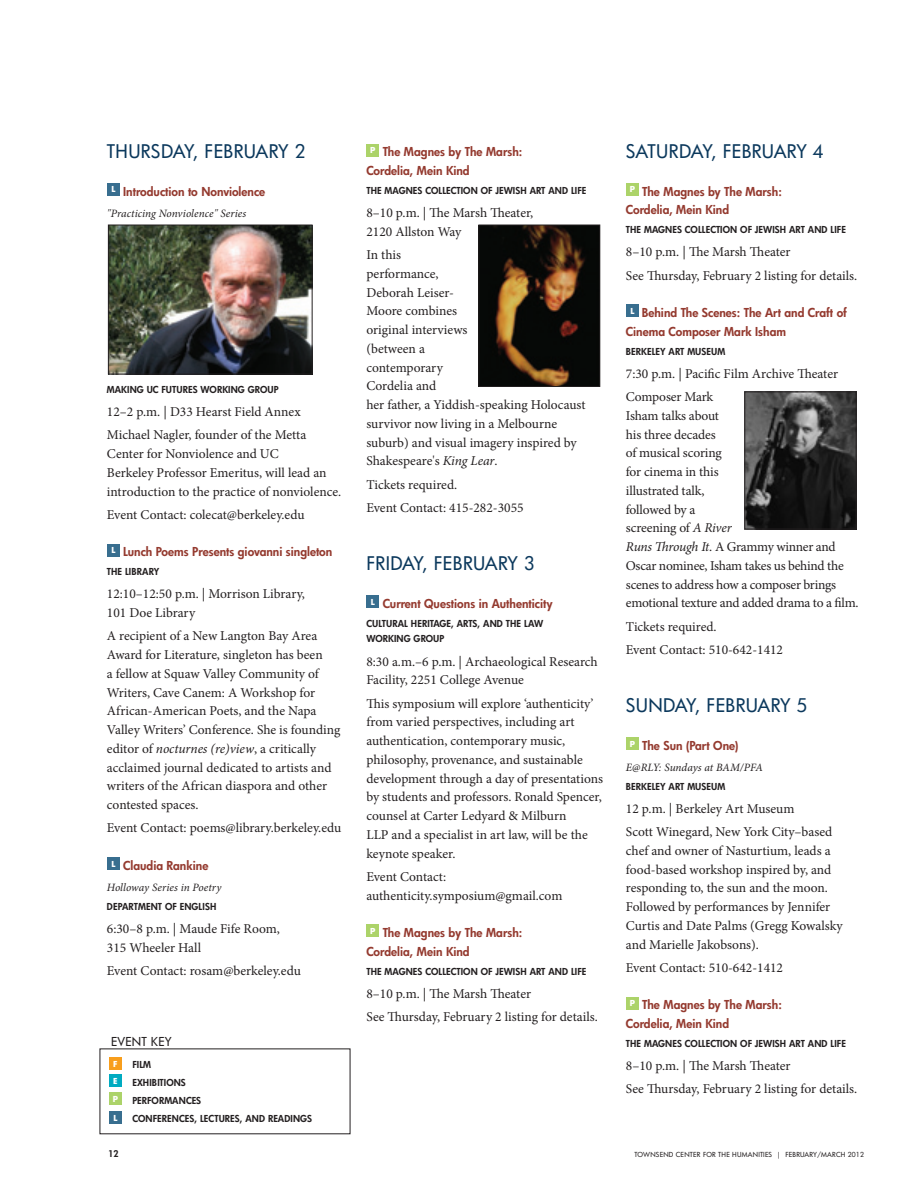
<style>
.page{position:relative;width:918px;height:1188px;background:#fff}
.page>*{position:absolute;margin:0;border:0;box-sizing:border-box;transform-origin:0 0}
.t1{font:500 18.3px "Futura CE";letter-spacing:.005em;color:#0c395d}
.t2{font:13.5px/18.8px "Minion Pro";letter-spacing:-.005em;color:#231f20}
.t3{font:800 12px/18.8px "Futura CE";color:#943a2f}
.t4{font:500 12px "Futura CE";letter-spacing:.02em;color:#231f20}
.t5{font:italic 11.25px "Minion Pro";letter-spacing:.005em;color:#231f20}
.t6{font:800 9.3px/18px "Futura CE";letter-spacing:.01em;color:#231f20}
.t7{font:800 9px "Futura CE";color:#231f20}
.t8{font:700 7.95px "Futura";color:#fff}
.t9{font:500 6.75px "Futura CE";letter-spacing:.035em;color:#231f20}
.s1{font-style:italic}
</style>
<div class="page">
<div style="left:109px;top:1092px;width:13px;height:13px;background:#acd369"></div>
<div style="left:109px;top:1074px;width:13px;height:13px;background:#00abc1"></div>
<div style="left:109px;top:1057px;width:13px;height:13px;background:#f89e1c"></div>
<div style="left:109px;top:1111px;width:13px;height:13px;background:#386e8f"></div>
<img style="left:110px;top:227px;width:201px;height:145px">
<div style="left:108px;top:225px;width:205px;height:149px;border:1px solid #231f20"></div>
<div style="left:107px;top:183px;width:13px;height:13px;background:#386e8f"></div>
<div style="left:107px;top:544px;width:13px;height:12px;background:#386e8f"></div>
<div style="left:107px;top:857px;width:13px;height:13px;background:#386e8f"></div>
<div style="left:366px;top:144px;width:13px;height:12px;background:#acd369"></div>
<div style="left:366px;top:595px;width:13px;height:13px;background:#386e8f"></div>
<div style="left:366px;top:924px;width:13px;height:13px;background:#acd369"></div>
<div style="left:626px;top:183px;width:13px;height:13px;background:#acd369"></div>
<div style="left:626px;top:304px;width:13px;height:13px;background:#386e8f"></div>
<div style="left:626px;top:737px;width:13px;height:13px;background:#acd369"></div>
<div style="left:626px;top:997px;width:13px;height:12px;background:#acd369"></div>
<img style="left:480px;top:227px;width:118px;height:158px">
<div style="left:478px;top:225px;width:122px;height:162px;border:1px solid #231f20"></div>
<img style="left:746px;top:394px;width:109px;height:133px">
<div style="left:744px;top:392px;width:113px;height:137px;border:1px solid #231f20"></div>
<h1 class="t1" style="left:107px;top:139px;width:200px">TH URSDAY, FEB RUARY 2</h1>
<p class="t3" style="left:111px;top:182px;width:155px"><sup>L</sup> INTRODUCTION TO NONVIOLENCE</p>
<p class="t5" style="left:107px;top:205px;width:141px">"Practicing Nonviolence" Series</p>
<p class="t6" style="left:107px;top:380px;width:172px">MAKING UC FUTURES WORKING GROUP</p>
<p class="t2" style="left:107px;top:400px;width:201px;line-height:23.2px">12–2 p.m. | D33 Hearst Field Annex<br>Michael Nagler, founder of the Metta</p>
<p class="t2" style="left:107px;top:445px;width:236px">Center for Nonviolence and UC<br>Berkeley Professor Emeritus, will lead an introduction to the practice of nonviolence.</p>
<p class="t2" style="left:107px;top:505px;width:199px">Event Contact: colecat@berkeley.edu</p>
<p class="t3" style="left:111px;top:542px;width:222px"><sup>L</sup> LUNCH POEMS PRESENTS GIOVANNI SINGLETON</p>
<p class="t6" style="left:107px;top:563px;width:54px">THE LIBRARY</p>
<p class="t2" style="left:107px;top:585px;width:200px">12:10–12:50 p.m. | Morrison Library,<br>101 Doe Library</p>
<p class="t2" style="left:107px;top:627px;width:235px">A recipient of a New Langton Bay Area Award for Literature, singleton has been<br>a fellow at Squaw Valley Community of Writers, Cave Canem: A Workshop for African-American Poets, and the Napa Valley Writers’ Conference. She is founding editor of <span class="s1">nocturnes (re)view</span>, a critically acclaimed journal dedicated to artists and writers of the African diaspora and other contested spaces.</p>
<p class="t2" style="left:107px;top:819px;width:236px">Event Contact: poems@library.berkeley.edu</p>
<p class="t3" style="left:111px;top:856px;width:99px"><sup>L</sup> CLAUDIA RANKINE</p>
<p class="t5" style="left:107px;top:880px;width:116px">Holloway Series in Poetry</p>
<p class="t6" style="left:107px;top:897px;width:7px">DEPA</p>
<p class="t6" style="left:129px;top:897px;width:89px">RTMENT OF ENGLISH</p>
<p class="t2" style="left:107px;top:919px;width:174px">6:30–8 p.m. | Maude Fife Room,<br>315 Wheeler Hall</p>
<p class="t2" style="left:107px;top:961px;width:196px">Event Contact: rosam@berkeley.edu</p>
<p class="t4" style="left:111px;top:1033px;width:62px">EVENT KEY</p>
<p class="t8" style="left:113px;top:1058px;width:6px">F</p>
<p class="t8" style="left:113px;top:1076px;width:6px">E</p>
<p class="t8" style="left:113px;top:1094px;width:7px">P</p>
<p class="t8" style="left:114px;top:1112px;width:5px">L</p>
<p class="t6" style="left:132px;top:1056px;width:181px">FILM<br>EXHIBITIONS<br>PERFORMANCES<br>CONFERENCES, LECTURES, AND READINGS</p>
<p class="t3" style="left:366px;top:142px;width:157px;text-indent:4px"><sup>P</sup> THE MAGNES BY THE MARSH:<br>CORDELIA, MEIN KIND</p>
<p class="t6" style="left:366px;top:181px;width:78px">THE MAGNES COLLECT</p>
<p class="t6" style="left:461px;top:181px;width:122px">ION OF JEWISH ART AND LIFE</p>
<p class="t2" style="left:366px;top:204px;width:168px">8–10 p.m. | The Marsh Theater,<br>2120 Allston Way</p>
<p class="t2" style="left:366px;top:246px;width:221px">In this<br>performance,<br>Deborah Leiser-<br>Moore combines<br>original interviews<br>(between a<br>contemporary<br>Cordelia and<br>her father, a Yiddish-speaking Holocaust survivor now living in a Melbourne suburb) and visual imagery inspired by<br>Shakespeare's <span class="s1">King Lear</span>.</p>
<p class="t2" style="left:366px;top:473px;width:159px;line-height:23.2px">Tickets required.<br>Event Contact: 415-282-3055</p>
<h1 class="t1" style="left:366px;top:551px;width:170px">FRIDAY, FEB RUARY 3</h1>
<p class="t3" style="left:371px;top:594px;width:183px"><sup>L</sup> CURRENT QUESTIONS IN AUTHENTICITY</p>
<p class="t6" style="left:366px;top:615px;width:178px;line-height:15.8px">CULTURAL HE RITAGE, ARTS, AND THE LAW<br>WORKING GROUP</p>
<p class="t2" style="left:366px;top:652px;width:233px">8:30 a.m.–6 p.m. | Archaeological Research<br>Facility, 2251 College Avenue</p>
<p class="t2" style="left:366px;top:694px;width:238px">This symposium will explore ‘authenticity’ from varied perspectives, including art authentication, contemporary music, philosophy, provenance, and sustainable development through a day of presentations by students and professors. Ronald Spencer, counsel at Carter Ledyard &amp; Milburn<br>LLP and a specialist in art law, will be the keynote speaker.</p>
<p class="t2" style="left:366px;top:867px;width:197px">Event Contact: authenticity.symposium@gmail.com</p>
<p class="t3" style="left:366px;top:923px;width:157px;text-indent:4px"><sup>P</sup> THE MAGNES BY THE MARSH:<br>CORDELIA, MEIN KIND</p>
<p class="t6" style="left:366px;top:962px;width:78px">THE MAGNES COLLECT</p>
<p class="t6" style="left:461px;top:962px;width:122px">ION OF JEWISH ART AND LIFE</p>
<p class="t2" style="left:366px;top:982px;width:233px;line-height:23.2px">8–10 p.m. | The Marsh Theater<br>See Thursday, February 2 listing for details.</p>
<h1 class="t1" style="left:626px;top:139px;width:199px">SATURDAY, FEB RUARY 4</h1>
<p class="t3" style="left:626px;top:182px;width:157px;text-indent:4px"><sup>P</sup> THE MAGNES BY THE MARSH:<br>CORDELIA, MEIN KIND</p>
<p class="t6" style="left:626px;top:221px;width:78px">THE MAGNES COLLECT</p>
<p class="t6" style="left:720px;top:221px;width:122px">ION OF JEWISH ART AND LIFE</p>
<p class="t2" style="left:626px;top:241px;width:233px;line-height:23.2px">8–10 p.m. | The Marsh Theater<br>See Thursday, February 2 listing for details.</p>
<p class="t3" style="left:626px;top:303px;width:222px;text-indent:4px"><sup>L</sup> BEHIND THE SCENES: THE ART AND CRAFT OF<br>CINEMA COMPOSER MARK ISHAM</p>
<p class="t6" style="left:626px;top:342px;width:101px">BERKELEY ART MUSEUM</p>
<p class="t2" style="left:626px;top:362px;width:214px;line-height:23.2px">7:30 p.m. | Pacific Film Archive Theater<br>Composer Mark</p>
<p class="t2" style="left:626px;top:406px;width:234px">Isham talks about<br>his three decades<br>of musical scoring<br>for cinema in this<br>illustrated talk,<br>followed by a<br>screening of <span class="s1">A River<br>Runs Through It</span>. A Grammy winner and<br>Oscar nominee, Isham takes us behind the scenes to address how a composer brings emotional texture and added drama to a film.</p>
<p class="t2" style="left:626px;top:615px;width:159px;line-height:23.2px">Tickets required.<br>Event Contact: 510-642-1412</p>
<h1 class="t1" style="left:626px;top:693px;width:183px">SUNDAY, FEB RUARY 5</h1>
<p class="t3" style="left:630px;top:736px;width:110px"><sup>P</sup> THE SUN (PART ONE)</p>
<p class="t5" style="left:626px;top:760px;width:139px">E@RLY: Sundays at BAM/PFA</p>
<p class="t6" style="left:626px;top:777px;width:101px">BERKELEY ART MUSEUM</p>
<p class="t2" style="left:626px;top:797px;width:208px;line-height:23.2px">12 p.m. | Berkeley Art Museum<br>Scott Winegard, New York City–based</p>
<p class="t2" style="left:626px;top:841px;width:218px">chef and owner of Nasturtium, leads a food-based workshop inspired by, and responding to, the sun and the moon.<br>Followed by performances by Jennifer Curtis and Date Palms (Gregg Kowalsky and Marielle Jakobsons).</p>
<p class="t2" style="left:626px;top:958px;width:159px">Event Contact: 510-642-1412</p>
<p class="t3" style="left:626px;top:995px;width:157px;text-indent:4px"><sup>P</sup> THE MAGNES BY THE MARSH:<br>CORDELIA, MEIN KIND</p>
<p class="t6" style="left:626px;top:1034px;width:78px">THE MAGNES COLLECT</p>
<p class="t6" style="left:720px;top:1034px;width:122px">ION OF JEWISH ART AND LIFE</p>
<p class="t2" style="left:626px;top:1054px;width:233px;line-height:23.2px">8–10 p.m. | The Marsh Theater<br>See Thursday, February 2 listing for details.</p>
<p class="t7" style="left:108px;top:1148px;width:12px">12</p>
<p class="t9" style="left:635px;top:1150px;width:231px">TOWNSEND CENTER FOR THE HUMANITI ES | FEBRUARY/MARCH 2012</p>
</div>
